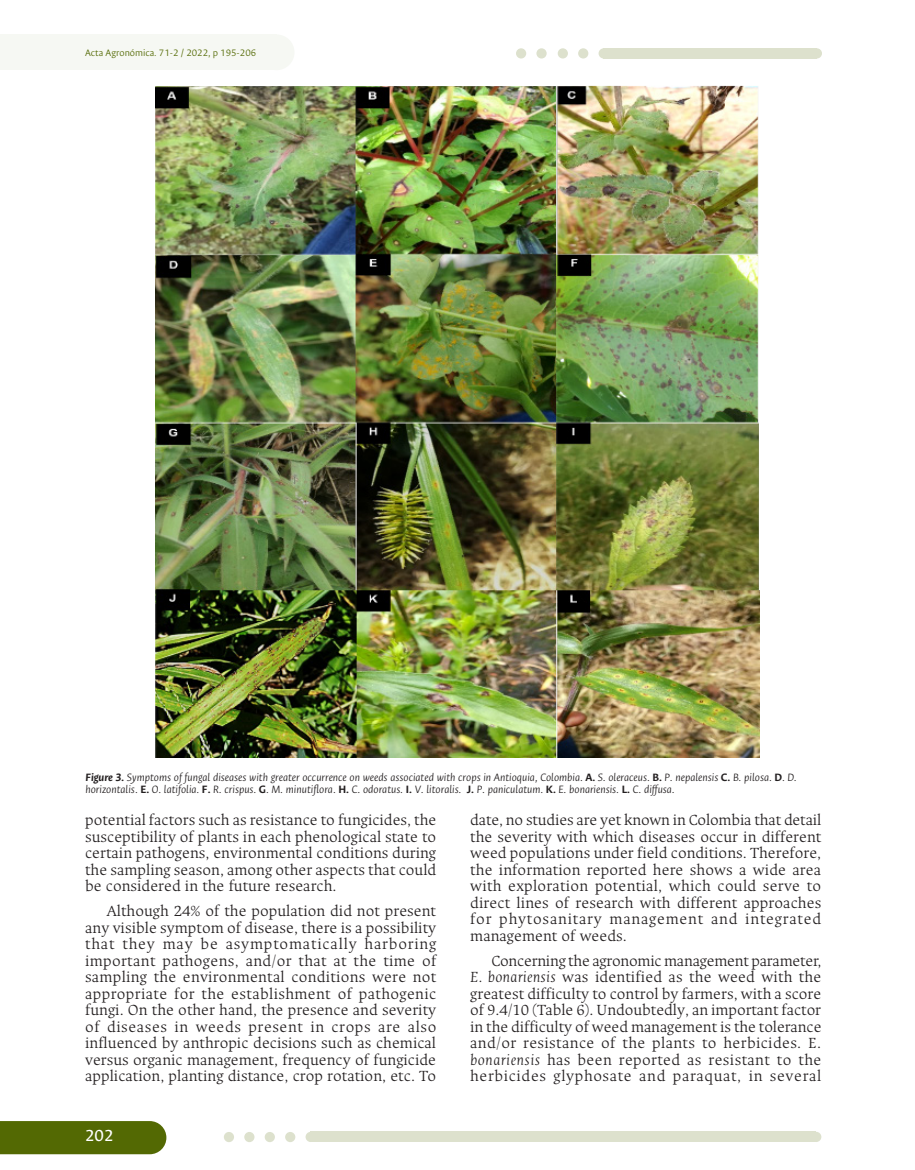
<style>
.page{position:relative;width:915px;height:1170px;background:#fff}
.page>*{position:absolute;margin:0;border:0;box-sizing:border-box;transform-origin:0 0}
.t1{font:18px "Ancizar Sans";color:#fff}
.Cuerpo_11_11{font:300 16.5px/16.5px "Ancizar Serif";color:#231f20;text-align:justify}
.texto_figuras_8{font:italic 300 12px/12px "Ancizar Sans";color:#231f20}
.cabezote_izquierda{font:300 10.5px "Ancizar Sans";color:#536903}
.s1{font-weight:700}
.s2{font-style:normal}
.s3{font-weight:700;font-style:normal}
.s4{font-style:italic}
</style>
<div class="page">
<div style="left:0;top:1121px;width:166px;height:33px;background:#536903"></div>
<div style="left:0;top:34px;width:276px;height:36px;background:#f6f8f3"></div>
<div style="left:603px;top:48px;width:213px;height:10px;background:#dde1cd"></div>
<div style="left:310px;top:1131px;width:506px;height:10px;background:#dde1cd"></div>
<div style="left:578px;top:48px;width:10px;height:10px;background:#dde1cd;border-radius:50%"></div>
<div style="left:536px;top:48px;width:10px;height:10px;background:#dde1cd;border-radius:50%"></div>
<div style="left:557px;top:48px;width:10px;height:10px;background:#dde1cd;border-radius:50%"></div>
<div style="left:516px;top:48px;width:10px;height:10px;background:#dde1cd;border-radius:50%"></div>
<div style="left:285px;top:1131px;width:10px;height:10px;background:#dde1cd;border-radius:50%"></div>
<div style="left:244px;top:1131px;width:10px;height:10px;background:#dde1cd;border-radius:50%"></div>
<div style="left:264px;top:1131px;width:11px;height:10px;background:#dde1cd;border-radius:50%"></div>
<div style="left:224px;top:1131px;width:10px;height:10px;background:#dde1cd;border-radius:50%"></div>
<div style="left:259px;top:34px;width:35px;height:36px;background:#f6f8f3;border-radius:50%"></div>
<div style="left:598px;top:48px;width:10px;height:10px;background:#dde1cd;border-radius:50%"></div>
<div style="left:305px;top:1131px;width:10px;height:10px;background:#dde1cd;border-radius:50%"></div>
<div style="left:811px;top:48px;width:10px;height:10px;background:#dde1cd;border-radius:50%"></div>
<div style="left:810px;top:1131px;width:11px;height:10px;background:#dde1cd;border-radius:50%"></div>
<img style="left:155px;top:85px;width:604px;height:672px">
<p class="cabezote_izquierda" style="left:85px;top:47px;width:172px">Acta Agronómica. 71-2 / 2022, p 195-206</p>
<p class="texto_figuras_8" style="left:85px;top:771px;width:712px"><span class="s1">Figure 3.</span> Symptoms of fungal diseases with greater occurrence on weeds associated with crops in Antioquia, Colombia<span class="s2">.</span> <span class="s3">A.</span> S. oleraceus<span class="s2">.</span> <span class="s3">B.</span> P. nepalensis <span class="s3">C.</span> B. pilosa<span class="s2">.</span> <span class="s3">D</span><span class="s2">.</span> D. horizontalis<span class="s2">.</span> <span class="s3">E.</span> O<span class="s2">.</span> latifolia<span class="s2">.</span> <span class="s3">F.</span> R. crispus. <span class="s3">G</span><span class="s2">.</span> M. minutiflora<span class="s2">.</span> <span class="s3">H.</span> C. odoratus. <span class="s3">I.</span> V. litoralis. <span class="s3">J.</span> P. paniculatum<span class="s2">.</span> <span class="s3">K.</span> E. bonariensis. <span class="s3">L.</span> C. diffusa.</p>
<p class="Cuerpo_11_11" style="left:85px;top:811px;width:352px">potential factors such as resistance to fungicides, the susceptibility of plants in each phenological state to certain pathogens, environmental conditions during the sampling season, among other aspects that could be considered in the future research.</p>
<p class="Cuerpo_11_11" style="left:85px;top:902px;width:353px;text-indent:21px">Although 24% of the population did not present any visible symptom of disease, there is a possibility that they may be asymptomatically harboring important pathogens, and/or that at the time of sampling the environmental conditions were not appropriate for the establishment of pathogenic fungi. On the other hand, the presence and severity of diseases in weeds present in crops are also influenced by anthropic decisions such as chemical versus organic management, frequency of fungicide application, planting distance, crop rotation, etc. To</p>
<p class="t1" style="left:85px;top:1125px;width:30px">202</p>
<p class="Cuerpo_11_11" style="left:470px;top:811px;width:352px">date, no studies are yet known in Colombia that detail the severity with which diseases occur in different weed populations under field conditions. Therefore, the information reported here shows a wide area with exploration potential, which could serve to direct lines of research with different approaches for phytosanitary management and integrated management of weeds.</p>
<p class="Cuerpo_11_11" style="left:470px;top:952px;width:353px;text-indent:21px">Concerning the agronomic management parameter, <span class="s4">E. bonariensis</span> was identified as the weed with the greatest difficulty to control by farmers, with a score of 9.4/10 (Table 6). Undoubtedly, an important factor in the difficulty of weed management is the tolerance and/or resistance of the plants to herbicides. E. <span class="s4">bonariensis</span> has been reported as resistant to the herbicides glyphosate and paraquat, in several</p>
</div>
